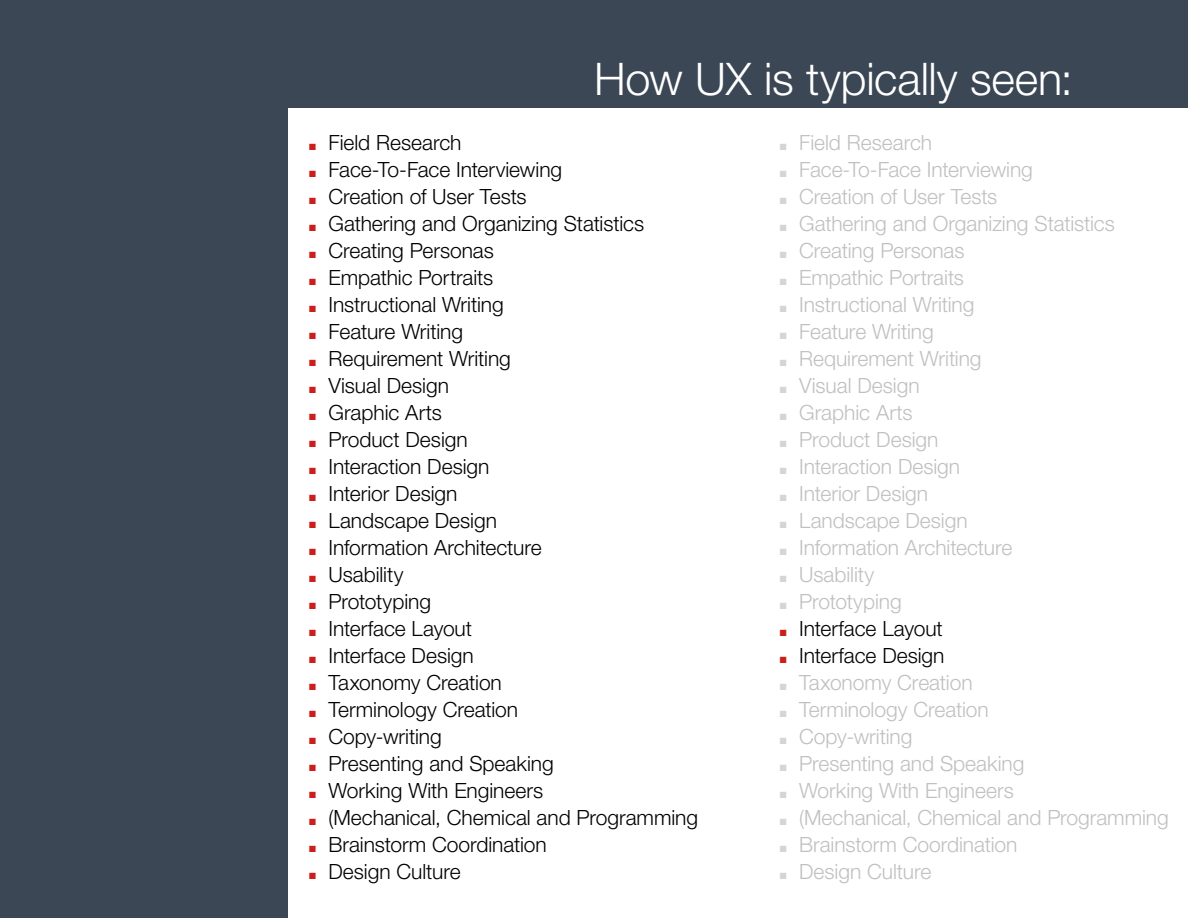
<style>
.page{position:relative;width:1188px;height:918px;background:#3b4755}
.page>*{position:absolute;margin:0;border:0;box-sizing:border-box;transform-origin:0 0}
.t1{font:300 45px "Helvetica Neue LT Std";letter-spacing:-.005em;color:#fff}
.t2{font:300 21px "Helvetica Neue LT Std";letter-spacing:-.005em;color:#000}
.t3{font:300 21px "Helvetica Neue LT Std";letter-spacing:-.005em;color:#bfc0c1}
.s1{color:#cc1f1d}
.s2{color:#d4d5d5}
</style>
<div class="page">
<div style="left:288px;top:108px;width:900px;height:810px;background:#fff"></div>
<h1 class="t1" style="left:594px;top:52px;width:480px">How UX is typically seen:</h1>
<p class="t2" style="left:309px;top:130px;width:154px"><span class="s1">■</span> Field Research</p>
<p class="t2" style="left:309px;top:157px;width:255px"><span class="s1">■</span> Face-To-Face Interviewing</p>
<p class="t2" style="left:309px;top:184px;width:219px"><span class="s1">■</span> Creation of User Tests</p>
<p class="t2" style="left:309px;top:211px;width:337px"><span class="s1">■</span> Gathering and Organizing Statistics</p>
<p class="t2" style="left:309px;top:238px;width:186px"><span class="s1">■</span> Creating Personas</p>
<p class="t2" style="left:309px;top:265px;width:186px"><span class="s1">■</span> Empathic Portraits</p>
<p class="t2" style="left:309px;top:292px;width:196px"><span class="s1">■</span> Instructional Writing</p>
<p class="t2" style="left:309px;top:319px;width:156px"><span class="s1">■</span> Feature Writing</p>
<p class="t2" style="left:309px;top:346px;width:203px"><span class="s1">■</span> Requirement Writing</p>
<p class="t2" style="left:309px;top:373px;width:141px"><span class="s1">■</span> Visual Design</p>
<p class="t2" style="left:309px;top:400px;width:134px"><span class="s1">■</span> Graphic Arts</p>
<p class="t2" style="left:309px;top:427px;width:160px"><span class="s1">■</span> Product Design</p>
<p class="t2" style="left:309px;top:454px;width:182px"><span class="s1">■</span> Interaction Design</p>
<p class="t2" style="left:309px;top:481px;width:150px"><span class="s1">■</span> Interior Design</p>
<p class="t2" style="left:309px;top:508px;width:189px"><span class="s1">■</span> Landscape Design</p>
<p class="t2" style="left:309px;top:535px;width:234px"><span class="s1">■</span> Information Architecture</p>
<p class="t2" style="left:309px;top:562px;width:96px"><span class="s1">■</span> Usability</p>
<p class="t2" style="left:309px;top:589px;width:124px"><span class="s1">■</span> Prototyping</p>
<p class="t2" style="left:309px;top:616px;width:165px"><span class="s1">■</span> Interface Layout</p>
<p class="t2" style="left:309px;top:643px;width:166px"><span class="s1">■</span> Interface Design</p>
<p class="t2" style="left:309px;top:670px;width:194px"><span class="s1">■</span> Taxonomy Creation</p>
<p class="t2" style="left:309px;top:697px;width:211px"><span class="s1">■</span> Terminology Creation</p>
<p class="t2" style="left:309px;top:724px;width:134px"><span class="s1">■</span> Copy-writing</p>
<p class="t2" style="left:309px;top:751px;width:246px"><span class="s1">■</span> Presenting and Speaking</p>
<p class="t2" style="left:309px;top:778px;width:236px"><span class="s1">■</span> Working With Engineers</p>
<p class="t2" style="left:309px;top:805px;width:391px"><span class="s1">■</span> (Mechanical, Chemical and Programming</p>
<p class="t2" style="left:309px;top:832px;width:239px"><span class="s1">■</span> Brainstorm Coordination</p>
<p class="t2" style="left:309px;top:859px;width:153px"><span class="s1">■</span> Design Culture</p>
<p class="t3" style="left:780px;top:130px;width:154px"><span class="s2">■</span> Field Research</p>
<p class="t3" style="left:780px;top:157px;width:255px"><span class="s2">■</span> Face-To-Face Interviewing</p>
<p class="t3" style="left:780px;top:184px;width:219px"><span class="s2">■</span> Creation of User Tests</p>
<p class="t3" style="left:780px;top:211px;width:337px"><span class="s2">■</span> Gathering and Organizing Statistics</p>
<p class="t3" style="left:780px;top:238px;width:186px"><span class="s2">■</span> Creating Personas</p>
<p class="t3" style="left:780px;top:265px;width:186px"><span class="s2">■</span> Empathic Portraits</p>
<p class="t3" style="left:780px;top:292px;width:196px"><span class="s2">■</span> Instructional Writing</p>
<p class="t3" style="left:780px;top:319px;width:156px"><span class="s2">■</span> Feature Writing</p>
<p class="t3" style="left:780px;top:346px;width:203px"><span class="s2">■</span> Requirement Writing</p>
<p class="t3" style="left:780px;top:373px;width:141px"><span class="s2">■</span> Visual Design</p>
<p class="t3" style="left:780px;top:400px;width:134px"><span class="s2">■</span> Graphic Arts</p>
<p class="t3" style="left:780px;top:427px;width:160px"><span class="s2">■</span> Product Design</p>
<p class="t3" style="left:780px;top:454px;width:182px"><span class="s2">■</span> Interaction Design</p>
<p class="t3" style="left:780px;top:481px;width:150px"><span class="s2">■</span> Interior Design</p>
<p class="t3" style="left:780px;top:508px;width:189px"><span class="s2">■</span> Landscape Design</p>
<p class="t3" style="left:780px;top:535px;width:234px"><span class="s2">■</span> Information Architecture</p>
<p class="t3" style="left:780px;top:562px;width:96px"><span class="s2">■</span> Usability</p>
<p class="t3" style="left:780px;top:589px;width:124px"><span class="s2">■</span> Prototyping</p>
<p class="t2" style="left:780px;top:616px;width:165px"><span class="s1">■</span> Interface Layout</p>
<p class="t2" style="left:780px;top:643px;width:166px"><span class="s1">■</span> Interface Design</p>
<p class="t3" style="left:780px;top:670px;width:194px"><span class="s2">■</span> Taxonomy Creation</p>
<p class="t3" style="left:780px;top:697px;width:211px"><span class="s2">■</span> Terminology Creation</p>
<p class="t3" style="left:780px;top:724px;width:134px"><span class="s2">■</span> Copy-writing</p>
<p class="t3" style="left:780px;top:751px;width:246px"><span class="s2">■</span> Presenting and Speaking</p>
<p class="t3" style="left:780px;top:778px;width:236px"><span class="s2">■</span> Working With Engineers</p>
<p class="t3" style="left:780px;top:805px;width:391px"><span class="s2">■</span> (Mechanical, Chemical and Programming</p>
<p class="t3" style="left:780px;top:832px;width:239px"><span class="s2">■</span> Brainstorm Coordination</p>
<p class="t3" style="left:780px;top:859px;width:153px"><span class="s2">■</span> Design Culture</p>
</div>
